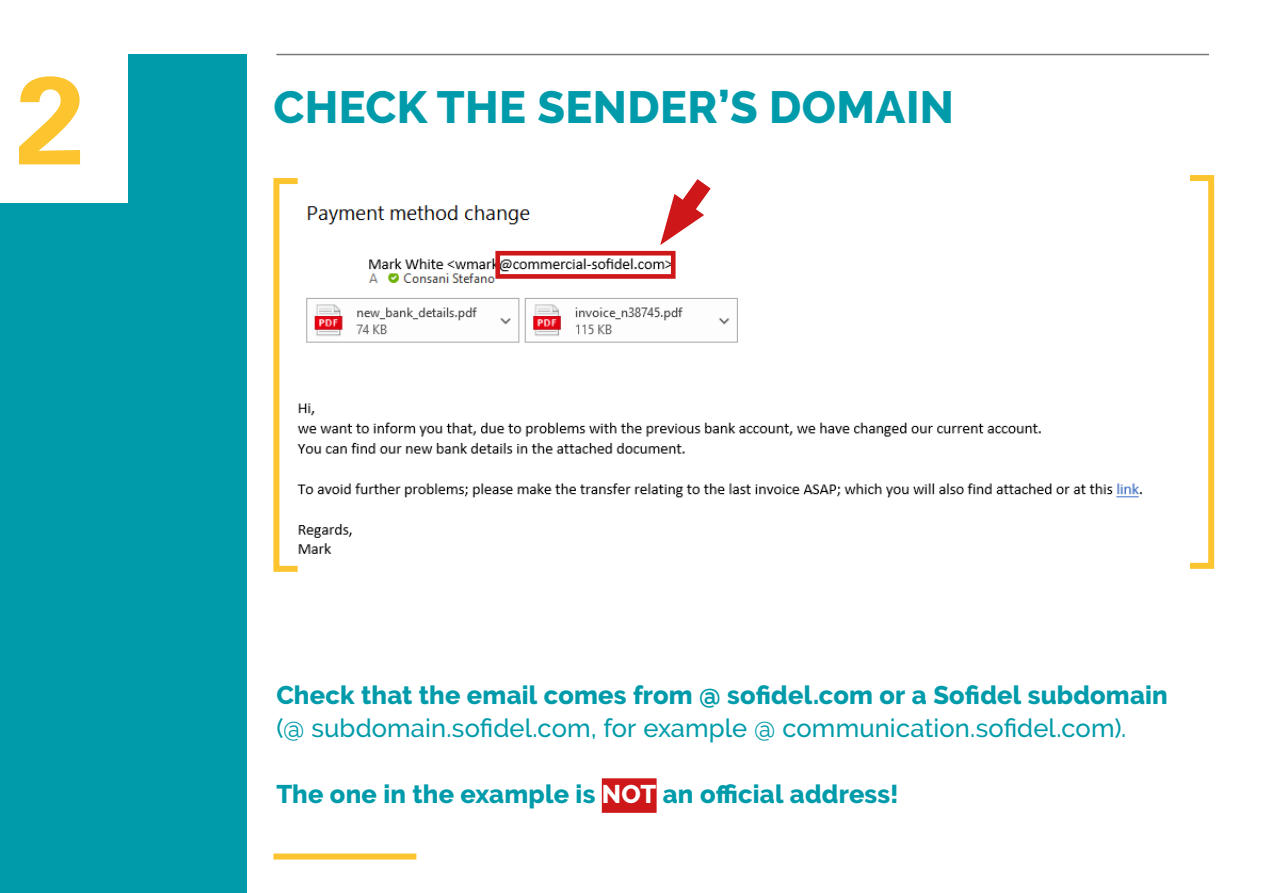
<style>
.page{position:relative;width:1263px;height:893px;background:#fff}
.page>*{position:absolute;margin:0;border:0;box-sizing:border-box;transform-origin:0 0}
.t1{font:700 124.5px "Univers LT Pro 65";color:#fcc42f}
.t2{font:800 45px "Raleway";letter-spacing:.01em;color:#009baa}
.t3{font:800 25.5px "Raleway";letter-spacing:.005em;color:#009baa}
.t4{font:500 25.5px "Raleway";letter-spacing:.005em;color:#009baa}
.s1{color:#fff}
</style>
<div class="page">
<div style="left:0;top:54px;width:247px;height:839px;background:#009baa"></div>
<div style="left:0;top:0;width:128px;height:203px;background:#fff"></div>
<hr style="left:276px;top:54px;width:933px;height:1px;background:#575756">
<div style="left:273px;top:853px;width:143px;height:6px;background:#fcc42f"></div>
<img style="left:301px;top:187px;width:914px;height:382px">
<div style="left:273px;top:178px;width:28px;height:394px;border:6px solid #fcc42f"></div>
<div style="left:1187px;top:175px;width:27px;height:394px;border:6px solid #fcc42f"></div>
<div style="left:602px;top:778px;width:55px;height:35px;background:#cd1719"></div>
<svg style="left:655px;top:179px;width:72px;height:66px"></svg>
<div style="left:495px;top:251px;width:180px;height:28px;border:5px solid #cd1719"></div>
<h1 class="t1" style="left:16px;top:46px;width:71px">2</h1>
<h2 class="t2" style="left:273px;top:82px;width:682px">CHECK THE SENDER’S DOMAIN</h2>
<p class="t3" style="left:276px;top:681px;width:893px">Check that the email comes from @ sofidel.com or a Sofidel subdomain</p>
<p class="t4" style="left:276px;top:713px;width:851px">(@ subdomain.sofidel.com, for example @ communication.sofidel.com).</p>
<p class="t3" style="left:276px;top:780px;width:624px">The one in the example is <span class="s1">NOT</span> an official address!</p>
</div>
